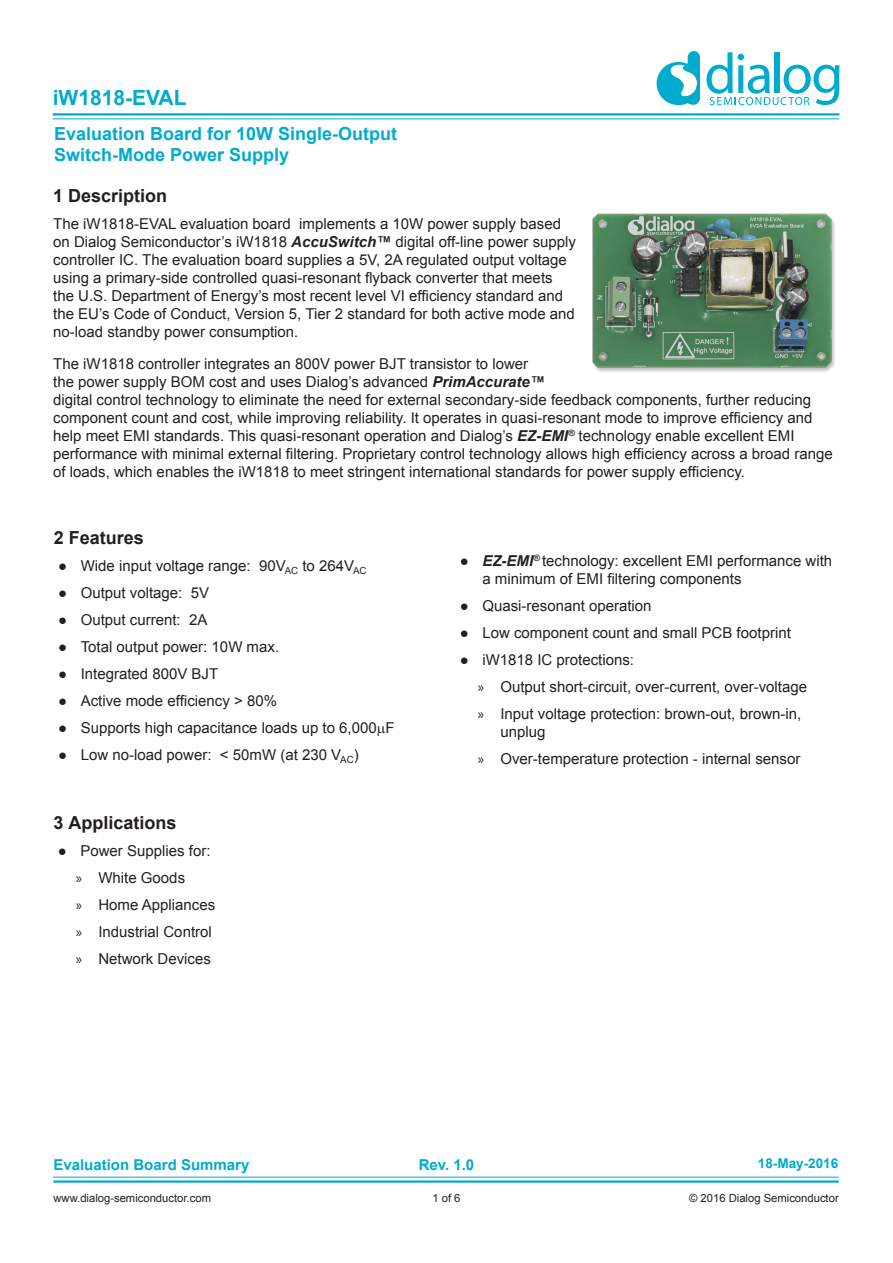
<style>
.page{position:relative;width:893px;height:1263px;background:#fff}
.page>*{position:absolute;margin:0;border:0;box-sizing:border-box;transform-origin:0 0}
.t1{font:700 21px "Arial";color:#00abcd}
.t2{font:700 18px/21.6px "Arial";color:#00abcd}
.t3{font:700 18px "Arial";color:#231f20}
.t4{font:15px/18px "Arial";color:#231f20}
.t5{font:700 15px "Arial";color:#00abcd}
.t6{font:700 13.5px "Arial";color:#00abcd}
.t7{font:11.25px "Arial";color:#231f20}
.s1{font-weight:700;font-style:italic}
.s2{font-family:"Myriad Pro"}
</style>
<div class="page">
<hr style="left:53px;top:113px;width:786px;height:3px;background:#00abcd">
<hr style="left:53px;top:1180px;width:786px;height:3px;background:#00abcd">
<hr style="left:53px;top:118px;width:786px;height:1px;background:#00abcd">
<hr style="left:53px;top:1177px;width:786px;height:1px;background:#00abcd">
<svg style="left:657px;top:51px;width:43px;height:54px"></svg>
<svg style="left:706px;top:52px;width:133px;height:53px"></svg>
<img style="left:592px;top:213px;width:243px;height:159px">
<h1 class="t1" style="left:53px;top:90px;width:135px">iW1818-EVAL</h1>
<p class="t2" style="left:54px;top:124px;width:345px">Evaluation Board for 10W Single-Output<br>Switch-Mode Power Supply</p>
<p class="t3" style="left:53px;top:189px;width:116px">1 Description</p>
<p class="t4" style="left:53px;top:216px;width:524px">The iW1818-EVAL evaluation board implements a 10W power supply based on Dialog Semiconductor’s iW1818 <span class="s1">AccuSwitch™</span> digital off-line power supply controller IC. The evaluation board supplies a 5V, 2A regulated output voltage using a primary-side controlled quasi-resonant flyback converter that meets the U.S. Department of Energy’s most recent level VI efficiency standard and the EU’s Code of Conduct, Version 5, Tier 2 standard for both active mode and no-load standby power consumption.</p>
<p class="t4" style="left:53px;top:356px;width:781px">The iW1818 controller integrates an 800V power BJT transistor to lower<br>the power supply BOM cost and uses Dialog’s advanced <span class="s1">PrimAccurate™<br></span>digital control technology to eliminate the need for external secondary-side feedback components, further reducing component count and cost, while improving reliability. It operates in quasi-resonant mode to improve efficiency and help meet EMI standards. This quasi-resonant operation and Dialog’s <span class="s1">EZ-EMI</span><sup>®</sup> technology enable excellent EMI performance with minimal external filtering. Proprietary control technology allows high efficiency across a broad range of loads, which enables the iW1818 to meet stringent international standards for power supply efficiency.</p>
<p class="t3" style="left:54px;top:531px;width:92px">2 Features</p>
<p class="t4" style="left:58px;top:556px;width:310px">● Wide input voltage range: 90V<sub>AC</sub> to 264V<sub>AC</sub></p>
<p class="t4" style="left:58px;top:583px;width:152px">● Output voltage: 5V</p>
<p class="t4" style="left:58px;top:610px;width:151px">● Output current: 2A</p>
<p class="t4" style="left:58px;top:637px;width:222px">● Total output power: 10W max.</p>
<p class="t4" style="left:58px;top:664px;width:162px">● Integrated 800V BJT</p>
<p class="t4" style="left:58px;top:691px;width:220px">● Active mode efficiency &gt; 80%</p>
<p class="t4" style="left:58px;top:718px;width:338px">● Supports high capacitance loads up to 6,000 F</p>
<p class="t4" style="left:58px;top:745px;width:302px">● Low no-load power: &lt; 50mW (at 230 V<sub>AC</sub>)</p>
<p class="t3" style="left:53px;top:815px;width:125px">3 Applications</p>
<p class="t4" style="left:76px;top:837px;width:141px;line-height:27px;text-indent:-18px">● Power Supplies for: <span class="s2">»</span> White Goods<br><span class="s2">»</span> Home Appliances <span class="s2">»</span> Industrial Control <span class="s2">»</span> Network Devices</p>
<p class="t4" style="left:482px;top:551px;width:351px;text-indent:-22px">● <span class="s1">EZ-EMI</span><sup>®</sup> technology: excellent EMI performance with a minimum of EMI filtering components</p>
<p class="t4" style="left:460px;top:596px;width:193px">● Quasi-resonant operation</p>
<p class="t4" style="left:460px;top:623px;width:332px">● Low component count and small PCB footprint</p>
<p class="t4" style="left:478px;top:646px;width:331px;line-height:27px;text-indent:-18px">● iW1818 IC protections:<br><span class="s2">»</span> Output short-circuit, over-current, over-voltage <span class="s2">»</span> Input voltage protection: brown-out, brown-in,</p>
<p class="t4" style="left:478px;top:719px;width:324px;line-height:27px;text-indent:23px">unplug<br><span class="s2">»</span> Over-temperature protection - internal sensor</p>
<p class="t6" style="left:758px;top:1158px;width:82px">18-May-2016</p>
<p class="t5" style="left:53px;top:1158px;width:197px">Evaluation Board Summary</p>
<p class="t5" style="left:419px;top:1158px;width:57px">Rev. 1.0</p>
<p class="t7" style="left:53px;top:1193px;width:159px">www.dialog-semiconductor.com</p>
<p class="t7" style="left:432px;top:1193px;width:30px">1 of 6</p>
<p class="t7" style="left:689px;top:1193px;width:151px">© 2016 Dialog Semiconductor</p>
</div>
